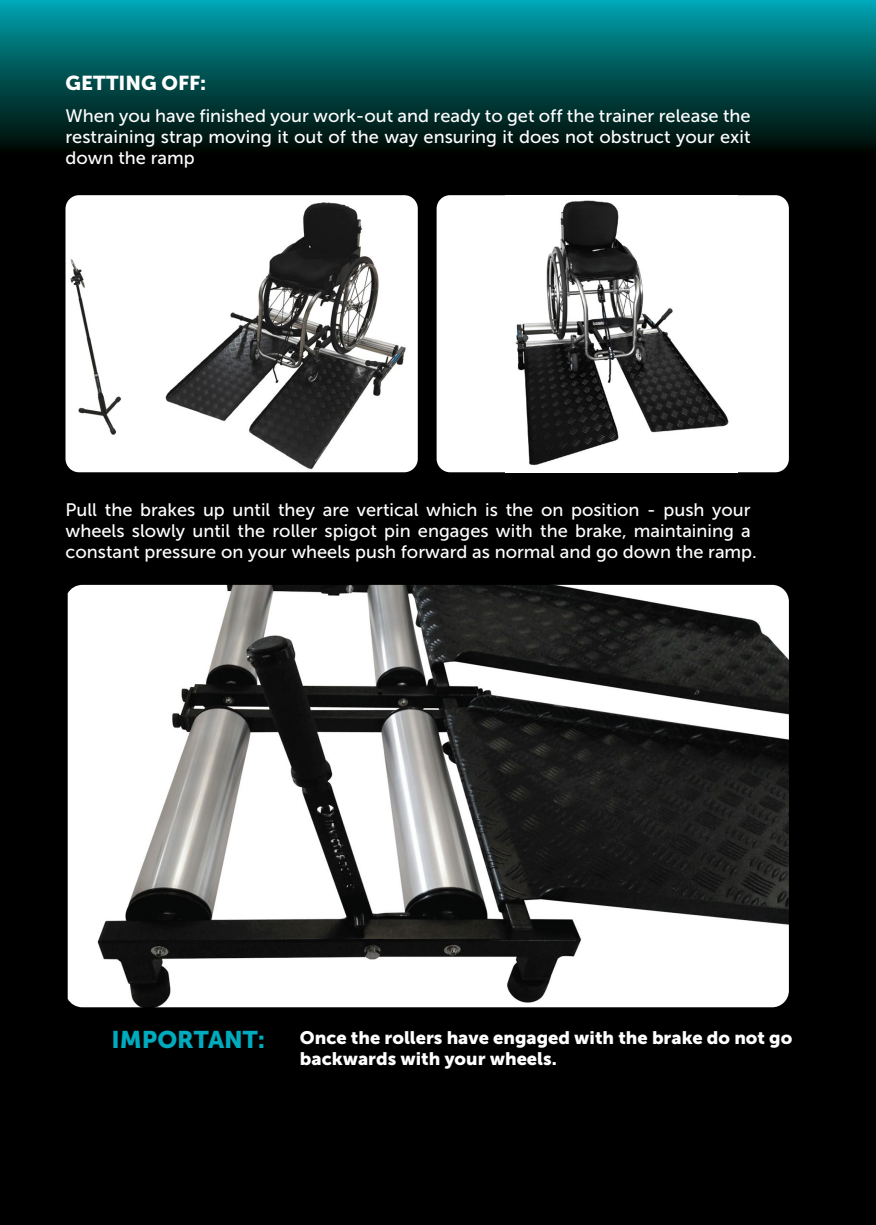
<style>
.page{position:relative;width:876px;height:1225px;background:#000}
.page>*{position:absolute;margin:0;border:0;box-sizing:border-box;transform-origin:0 0}
.t1{font:24px "Museo Sans 900";color:#00abbd}
.t2{font:20px "Museo Sans 900";color:#fff}
.t3{font:18px/21.2px "Museo Sans 500";color:#fff;text-align:justify}
.t4{font:18px/21.2px "Museo Sans 900";color:#fff}
</style>
<div class="page">
<svg style="left:0;top:0;width:876px;height:147px"></svg>
<img style="left:65px;top:195px;width:353px;height:277px">
<div style="left:437px;top:195px;width:352px;height:277px;background:#fff"></div>
<img style="left:505px;top:195px;width:232px;height:277px">
<img style="left:68px;top:585px;width:721px;height:422px">
<p class="t2" style="left:65px;top:72px;width:142px">GETTING OFF:</p>
<p class="t3" style="left:65px;top:105px;width:687px">When you have finished your work-out and ready to get off the trainer release the restraining strap moving it out of the way ensuring it does not obstruct your exit down the ramp</p>
<p class="t3" style="left:65px;top:499px;width:693px;text-align:left">Pull the brakes up until they are vertical which is the on position - push your wheels slowly until the roller spigot pin engages with the brake, maintaining a constant pressure on your wheels push forward as normal and go down the ramp.</p>
<h1 class="t1" style="left:112px;top:1026px;width:155px">IMPORTANT:</h1>
<p class="t4" style="left:300px;top:1026px;width:494px">Once the rollers have engaged with the brake do not go backwards with your wheels.</p>
</div>
